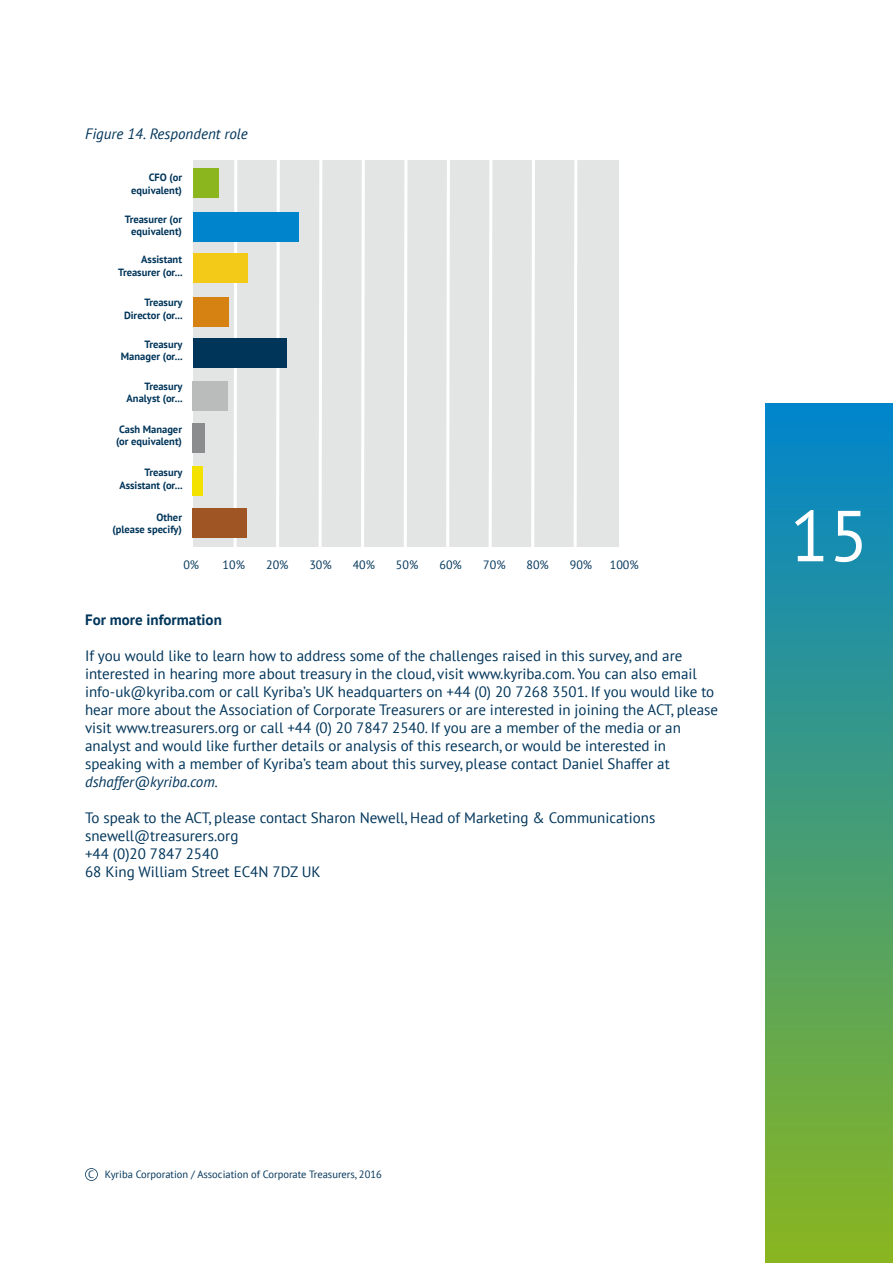
<style>
.page{position:relative;width:893px;height:1263px;background:#fff}
.page>*{position:absolute;margin:0;border:0;box-sizing:border-box;transform-origin:0 0}
.t1{font:72px "PT Sans";color:#fff}
.t2{font:15px/18px "PT Sans";color:#00355a}
.t3{font:italic 15px "PT Sans";color:#00355a}
.t4{font:700 15px "PT Sans";color:#00355a}
.t5{font:12px "PT Sans";color:#00355a}
.t6{font:700 10.5px/12.6px "PT Sans";color:#00355a;text-align:right}
.t7{font:10.5px "PT Sans";color:#00355a}
</style>
<div class="page">
<div style="left:765px;top:404px;width:128px;height:859px;background:linear-gradient(to bottom,#0085cc,#8ab61f)"></div>
<div style="left:193px;top:160px;width:425px;height:387px;background:#e3e4e4"></div>
<svg style="left:233px;top:160px;width:4px;height:387px"></svg>
<svg style="left:276px;top:160px;width:4px;height:387px"></svg>
<svg style="left:319px;top:160px;width:3px;height:387px"></svg>
<svg style="left:361px;top:160px;width:4px;height:387px"></svg>
<svg style="left:404px;top:160px;width:4px;height:387px"></svg>
<svg style="left:446px;top:160px;width:4px;height:387px"></svg>
<svg style="left:489px;top:160px;width:4px;height:387px"></svg>
<svg style="left:531px;top:160px;width:4px;height:387px"></svg>
<svg style="left:574px;top:160px;width:3px;height:387px"></svg>
<div style="left:193px;top:212px;width:106px;height:30px;background:#0085cc"></div>
<div style="left:193px;top:253px;width:54px;height:30px;background:#f2ca17"></div>
<div style="left:193px;top:338px;width:94px;height:30px;background:#00355a"></div>
<div style="left:193px;top:381px;width:35px;height:29px;background:#babcbc"></div>
<div style="left:193px;top:423px;width:12px;height:30px;background:#8a8c8e"></div>
<div style="left:193px;top:466px;width:10px;height:29px;background:#f3e200"></div>
<div style="left:193px;top:508px;width:54px;height:30px;background:#9f5624"></div>
<div style="left:193px;top:169px;width:26px;height:29px;background:#8bb61e"></div>
<div style="left:193px;top:297px;width:36px;height:29px;background:#d58213"></div>
<div style="left:85px;top:1168px;width:13px;height:13px;border:2px solid #00355a;border-radius:50%"></div>
<p class="t3" style="left:85px;top:125px;width:164px">Figure 14. Respondent role</p>
<p class="t6" style="left:131px;top:171px;width:52px">CFO (or equivalent)</p>
<p class="t6" style="left:125px;top:213px;width:59px">Treasurer (or equivalent)</p>
<p class="t6" style="left:118px;top:253px;width:66px">Assistant<br>Treasurer (or...</p>
<p class="t6" style="left:124px;top:296px;width:60px">Treasury<br>Director (or...</p>
<p class="t6" style="left:121px;top:338px;width:63px">Treasury<br>Manager (or...</p>
<p class="t6" style="left:127px;top:380px;width:58px">Treasury<br>Analyst (or...</p>
<p class="t6" style="left:116px;top:423px;width:67px;text-align:left">Cash Manager (or equivalent)</p>
<p class="t6" style="left:119px;top:466px;width:65px">Treasury<br>Assistant (or...</p>
<p class="t6" style="left:112px;top:511px;width:71px">Other<br>(please specify)</p>
<p class="t5" style="left:183px;top:558px;width:17px">0%</p>
<p class="t5" style="left:223px;top:558px;width:24px">10%</p>
<p class="t5" style="left:266px;top:558px;width:24px">20%</p>
<p class="t5" style="left:309px;top:558px;width:24px">30%</p>
<p class="t5" style="left:353px;top:558px;width:24px">40%</p>
<p class="t5" style="left:396px;top:558px;width:24px">50%</p>
<p class="t5" style="left:439px;top:558px;width:24px">60%</p>
<p class="t5" style="left:483px;top:558px;width:24px">70%</p>
<p class="t5" style="left:526px;top:558px;width:24px">80%</p>
<p class="t5" style="left:570px;top:558px;width:24px">90%</p>
<p class="t5" style="left:610px;top:558px;width:30px">100%</p>
<p class="t4" style="left:85px;top:611px;width:138px">For more information</p>
<p class="t2" style="left:85px;top:647px;width:635px">If you would like to learn how to address some of the challenges raised in this survey, and are interested in hearing more about treasury in the cloud, visit www.kyriba.com. You can also email info-uk@kyriba.com or call Kyriba’s UK headquarters on +44 (0) 20 7268 3501. If you would like to hear more about the Association of Corporate Treasurers or are interested in joining the ACT, please visit www.treasurers.org or call +44 (0) 20 7847 2540. If you are a member of the media or an analyst and would like further details or analysis of this research, or would be interested in speaking with a member of Kyriba’s team about this survey, please contact Daniel Shaffer at</p>
<p class="t3" style="left:85px;top:773px;width:135px">dshaffer@kyriba.com.</p>
<p class="t2" style="left:85px;top:809px;width:572px">To speak to the ACT, please contact Sharon Newell, Head of Marketing &amp; Communications snewell@treasurers.org<br>+44 (0)20 7847 2540<br>68 King William Street EC4N 7DZ UK</p>
<h1 class="t1" style="left:790px;top:496px;width:80px">15</h1>
<p class="t7" style="left:88px;top:1169px;width:295px">C Kyriba Corporation / Association of Corporate Treasurers, 2016</p>
</div>
